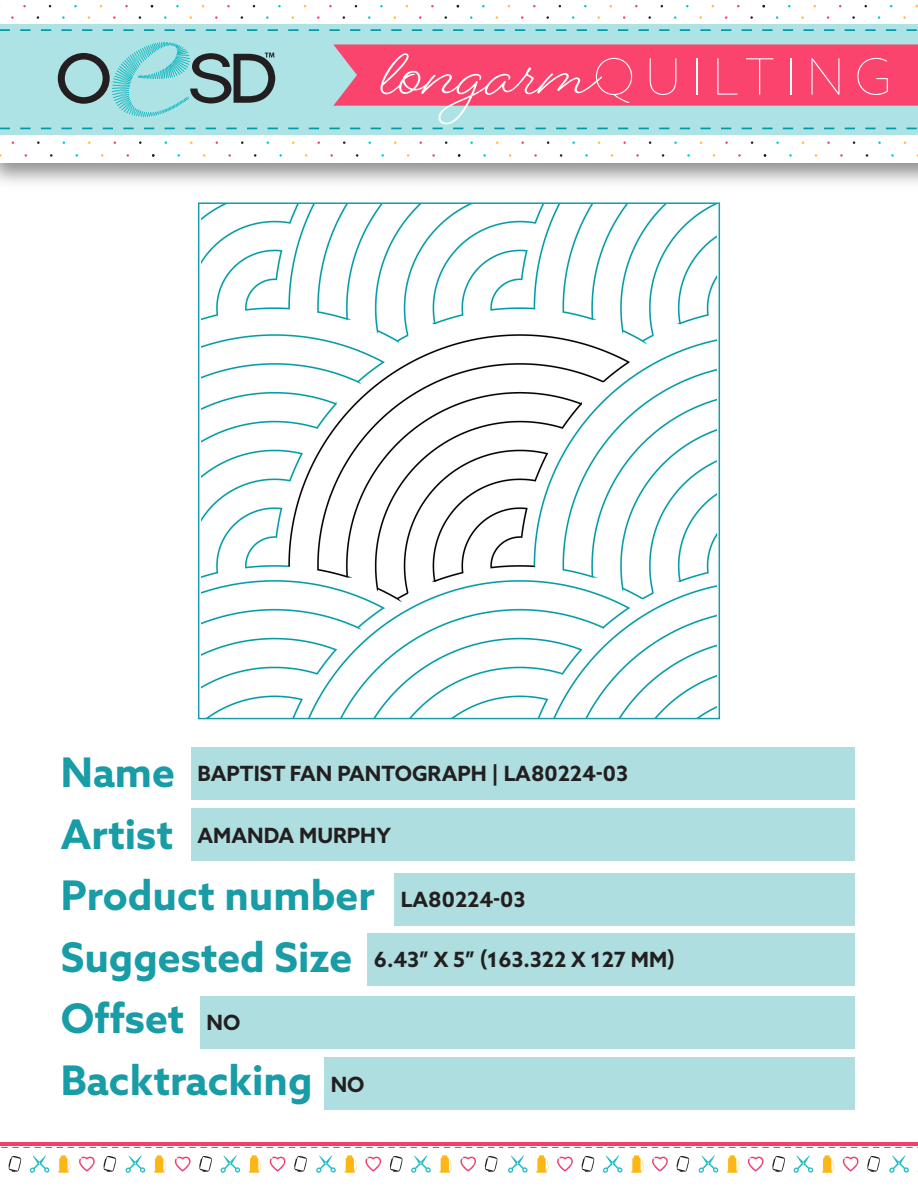
<style>
.page{position:relative;width:918px;height:1188px;background:#fff}
.page>*{position:absolute;margin:0;border:0;box-sizing:border-box;transform-origin:0 0}
.t1{font:100 50.25px "Azo Sans";letter-spacing:.2em;color:#fff}
.t2{font:700 40.8px/61.5px "Azo Sans";color:#189ca6}
.t3{font:700 21px "Azo Sans";color:#231f20}
</style>
<div class="page">
<img style="left:201px;top:205px;width:516px;height:511px">
<div style="left:198px;top:202px;width:522px;height:517px;border:2px solid #189ca6"></div>
<div style="left:0;top:24px;width:918px;height:110px;background:#aee3e5"></div>
<svg style="left:0;top:29px;width:917px;height:2px"></svg>
<svg style="left:0;top:128px;width:330px;height:2px"></svg>
<svg style="left:57px;top:42px;width:219px;height:75px"></svg>
<svg style="left:330px;top:44px;width:588px;height:86px"></svg>
<svg style="left:8px;top:1156px;width:13px;height:16px"></svg>
<svg style="left:58px;top:1155px;width:13px;height:18px"></svg>
<svg style="left:79px;top:1157px;width:16px;height:15px"></svg>
<svg style="left:30px;top:1155px;width:19px;height:18px"></svg>
<svg style="left:103px;top:1156px;width:13px;height:16px"></svg>
<svg style="left:154px;top:1155px;width:12px;height:18px"></svg>
<svg style="left:175px;top:1157px;width:16px;height:15px"></svg>
<svg style="left:126px;top:1155px;width:19px;height:18px"></svg>
<svg style="left:199px;top:1156px;width:13px;height:16px"></svg>
<svg style="left:248px;top:1155px;width:13px;height:18px"></svg>
<svg style="left:270px;top:1157px;width:16px;height:15px"></svg>
<svg style="left:221px;top:1155px;width:19px;height:18px"></svg>
<svg style="left:294px;top:1156px;width:13px;height:16px"></svg>
<svg style="left:344px;top:1155px;width:13px;height:18px"></svg>
<svg style="left:365px;top:1157px;width:16px;height:15px"></svg>
<svg style="left:316px;top:1155px;width:20px;height:18px"></svg>
<svg style="left:390px;top:1156px;width:13px;height:16px"></svg>
<svg style="left:439px;top:1155px;width:13px;height:18px"></svg>
<svg style="left:460px;top:1157px;width:16px;height:15px"></svg>
<svg style="left:411px;top:1155px;width:20px;height:18px"></svg>
<svg style="left:485px;top:1156px;width:13px;height:16px"></svg>
<hr style="left:0;top:1142px;width:502px;height:3px;background:#ef406d">
<svg style="left:1px;top:1147px;width:494px;height:1px"></svg>
<svg style="left:536px;top:1155px;width:13px;height:18px"></svg>
<svg style="left:557px;top:1157px;width:16px;height:15px"></svg>
<svg style="left:508px;top:1155px;width:20px;height:18px"></svg>
<svg style="left:581px;top:1156px;width:13px;height:16px"></svg>
<svg style="left:631px;top:1155px;width:13px;height:18px"></svg>
<svg style="left:652px;top:1157px;width:16px;height:15px"></svg>
<svg style="left:603px;top:1155px;width:20px;height:18px"></svg>
<svg style="left:676px;top:1156px;width:13px;height:16px"></svg>
<svg style="left:727px;top:1155px;width:12px;height:18px"></svg>
<svg style="left:748px;top:1157px;width:16px;height:15px"></svg>
<svg style="left:699px;top:1155px;width:19px;height:18px"></svg>
<svg style="left:772px;top:1156px;width:13px;height:16px"></svg>
<svg style="left:822px;top:1155px;width:12px;height:18px"></svg>
<svg style="left:843px;top:1157px;width:16px;height:15px"></svg>
<svg style="left:794px;top:1155px;width:19px;height:18px"></svg>
<svg style="left:867px;top:1156px;width:13px;height:16px"></svg>
<svg style="left:889px;top:1155px;width:20px;height:18px"></svg>
<hr style="left:500px;top:1142px;width:418px;height:3px;background:#ef406d">
<svg style="left:499px;top:1147px;width:419px;height:1px"></svg>
<div style="left:191px;top:747px;width:664px;height:53px;background:#aedee0"></div>
<div style="left:191px;top:808px;width:664px;height:53px;background:#aedee0"></div>
<div style="left:394px;top:873px;width:461px;height:52px;background:#aedee0"></div>
<div style="left:367px;top:933px;width:488px;height:52px;background:#aedee0"></div>
<div style="left:200px;top:996px;width:655px;height:52px;background:#aedee0"></div>
<div style="left:324px;top:1057px;width:531px;height:53px;background:#aedee0"></div>
<h1 class="t1" style="left:593px;top:45px;width:300px">QUILTING</h1>
<h2 class="t2" style="left:61px;top:741px;width:315px">Name<br>Artist<br>Product number<br>Suggested Size<br>Offset<br>Backtracking</h2>
<p class="t3" style="left:198px;top:760px;width:432px">BAPTIST FAN PANTOGRAPH | LA80224-03</p>
<p class="t3" style="left:198px;top:822px;width:195px">AMANDA MURPHY</p>
<p class="t3" style="left:401px;top:886px;width:126px">LA80224-03</p>
<p class="t3" style="left:374px;top:946px;width:303px">6.43” X 5” (163.322 X 127 MM)</p>
<p class="t3" style="left:207px;top:1009px;width:35px">NO</p>
<p class="t3" style="left:331px;top:1070px;width:35px">NO</p>
</div>
